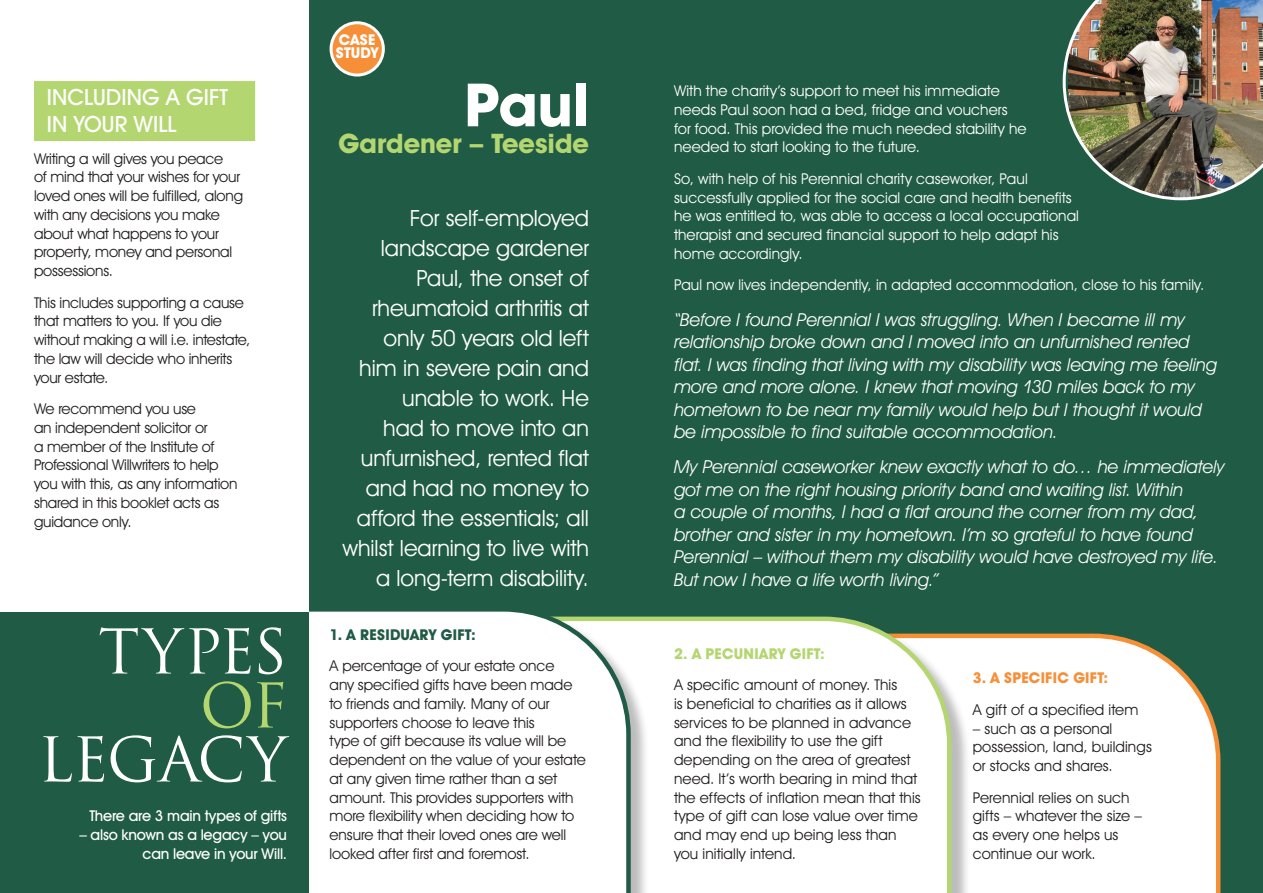
<style>
.page{position:relative;width:1263px;height:893px;background:#fff}
.page>*{position:absolute;margin:0;border:0;box-sizing:border-box;transform-origin:0 0}
.t1{font:60px/54px "Trajan Pro 3";letter-spacing:-.025em;color:#fff;text-align:right}
.CS_Headline_1{font:700 60px "Avant Garde IT Cby BT";color:#fff}
.CS_Headline_2{font:700 27px "Avant Garde IT Cby BT";color:#b4d670}
.CS_Intro{font:22.5px/30px "Avant Garde IT Cby BT";color:#fff;text-align:right}
.Sunhead_01{font:500 22.5px/27px "Avant Garde IT Cby BT";letter-spacing:.005em;color:#fff}
.CS_Quote{font:italic 18px/22.5px "Avant Garde IT Cby BT";letter-spacing:-.005em;color:#fff}
.Body_Copy_01{font:15px/18.8px "Avant Garde IT Cby BT";letter-spacing:-.005em;color:#231f20}
.CS_Body{font:15px/18.8px "Avant Garde IT Cby BT";letter-spacing:.005em;color:#fff}
.CS_Intro-2{font:15px/18.8px "Avant Garde IT Cby BT";letter-spacing:.005em;color:#fff}
.Body_Copy_01-2{font:500 15px/18.8px "Avant Garde IT Cby BT";letter-spacing:-.015em;color:#fff;text-align:right}
.Bold_Line_01{font:700 15px "Avant Garde IT Cby BT";letter-spacing:.015em;color:#b4d670}
.Bold_Line_01-2{font:700 15px "Avant Garde IT Cby BT";letter-spacing:.015em;color:#1f5b45}
.Bold_Line_01-3{font:700 15px "Avant Garde IT Cby BT";letter-spacing:.015em;color:#f68f38}
.CS_Body-2{font:700 15px "Avant Garde IT Cby BT";letter-spacing:.01em;color:#fff}
.s1{color:#b4d670}
</style>
<div class="page">
<div style="left:308px;top:0;width:955px;height:893px;background:#1f5b45"></div>
<svg style="left:970px;top:633px;width:251px;height:260px"></svg>
<div style="left:649px;top:616px;width:305px;height:277px;background:#fff"></div>
<div style="left:0;top:609px;width:649px;height:284px;background:#231f20;opacity:.3"></div>
<div style="left:308px;top:605px;width:325px;height:288px;background:#fff"></div>
<div style="left:0;top:607px;width:308px;height:286px;background:#1f5b45"></div>
<img style="left:1063px;top:0;width:200px;height:200px">
<div style="left:331px;top:23px;width:52px;height:52px;background:#f68f38;border-radius:50%"></div>
<div style="left:330px;top:21px;width:55px;height:56px;border:3px solid #fff;border-radius:50%"></div>
<div style="left:0;top:0;width:308px;height:611px;background:#fff"></div>
<div style="left:34px;top:81px;width:221px;height:60px;background:#b4d670"></div>
<p class="Sunhead_01" style="left:47px;top:83px;width:183px">INCLUDING A GIFT<br>IN YOUR WILL</p>
<p class="Body_Copy_01" style="left:34px;top:149px;width:211px">Writing a will gives you peace<br>of mind that your wishes for your loved ones will be fulfilled, along with any decisions you make about what happens to your property, money and personal possessions.</p>
<p class="Body_Copy_01" style="left:34px;top:293px;width:218px">This includes supporting a cause that matters to you. If you die without making a will i.e. intestate, the law will decide who inherits your estate.</p>
<p class="Body_Copy_01" style="left:34px;top:399px;width:205px">We recommend you use<br>an independent solicitor or<br>a member of the Institute of<br>Professional Willwriters to help you with this, as any information shared in this booklet acts as guidance only.</p>
<p class="t1" style="left:38px;top:627px;width:251px">TYPES<br><span class="s1">OF<br></span>LEGACY</p>
<p class="Body_Copy_01-2" style="left:89px;top:807px;width:199px">There are 3 main types of gifts</p>
<p class="Body_Copy_01-2" style="left:79px;top:825px;width:209px">– also known as a legacy – you can leave in your Will.</p>
<p class="CS_Body-2" style="left:339px;top:30px;width:38px">CASE</p>
<p class="CS_Body-2" style="left:336px;top:44px;width:44px">STUDY</p>
<p class="CS_Headline_1" style="left:464px;top:69px;width:126px">Paul</p>
<p class="CS_Headline_2" style="left:338px;top:127px;width:252px">Gardener – Teeside</p>
<p class="CS_Intro" style="left:342px;top:203px;width:248px">For self-employed landscape gardener<br>Paul, the onset of rheumatoid arthritis at only 50 years old left him in severe pain and unable to work. He<br>had to move into an unfurnished, rented flat and had no money to afford the essentials; all whilst learning to live with a long-term disability.</p>
<p class="Bold_Line_01-2" style="left:330px;top:625px;width:148px">1. A RESIDUARY GIFT:</p>
<p class="Body_Copy_01" style="left:330px;top:657px;width:258px">A percentage of your estate once<br>any specified gifts have been made to friends and family. Many of our supporters choose to leave this<br>type of gift because its value will be dependent on the value of your estate at any given time rather than a set amount. This provides supporters with more flexibility when deciding how to ensure that their loved ones are well looked after first and foremost.</p>
<p class="CS_Intro-2" style="left:674px;top:81px;width:354px">With the charity’s support to meet his immediate needs Paul soon had a bed, fridge and vouchers for food. This provided the much needed stability he needed to start looking to the future.</p>
<p class="CS_Body" style="left:674px;top:169px;width:406px">So, with help of his Perennial charity caseworker, Paul successfully applied for the social care and health benefits he was entitled to, was able to access a local occupational therapist and secured financial support to help adapt his home accordingly.</p>
<p class="CS_Body" style="left:674px;top:275px;width:532px">Paul now lives independently, in adapted accommodation, close to his family.</p>
<p class="CS_Quote" style="left:674px;top:308px;width:545px">“Before I found Perennial I was struggling. When I became ill my relationship broke down and I moved into an unfurnished rented flat. I was finding that living with my disability was leaving me feeling more and more alone. I knew that moving 130 miles back to my hometown to be near my family would help but I thought it would be impossible to find suitable accommodation.</p>
<p class="CS_Quote" style="left:674px;top:456px;width:552px">My Perennial caseworker knew exactly what to do… he immediately got me on the right housing priority band and waiting list. Within<br>a couple of months, I had a flat around the corner from my dad, brother and sister in my hometown. I’m so grateful to have found Perennial – without them my disability would have destroyed my life.<br>But now I have a life worth living.”</p>
<p class="Bold_Line_01" style="left:674px;top:644px;width:152px">2. A PECUNIARY GIFT:</p>
<p class="Body_Copy_01" style="left:674px;top:675px;width:248px">A specific amount of money. This<br>is beneficial to charities as it allows services to be planned in advance and the flexibility to use the gift depending on the area of greatest need. It’s worth bearing in mind that the effects of inflation mean that this type of gift can lose value over time and may end up being less than you initially intend.</p>
<p class="Bold_Line_01-3" style="left:973px;top:669px;width:137px">3. A SPECIFIC GIFT:</p>
<p class="Body_Copy_01" style="left:973px;top:700px;width:167px">A gift of a specified item</p>
<p class="Body_Copy_01" style="left:973px;top:719px;width:181px">– such as a personal possession, land, buildings or stocks and shares.</p>
<p class="Body_Copy_01" style="left:973px;top:788px;width:171px">Perennial relies on such gifts – whatever the size – as every one helps us continue our work.</p>
</div>
